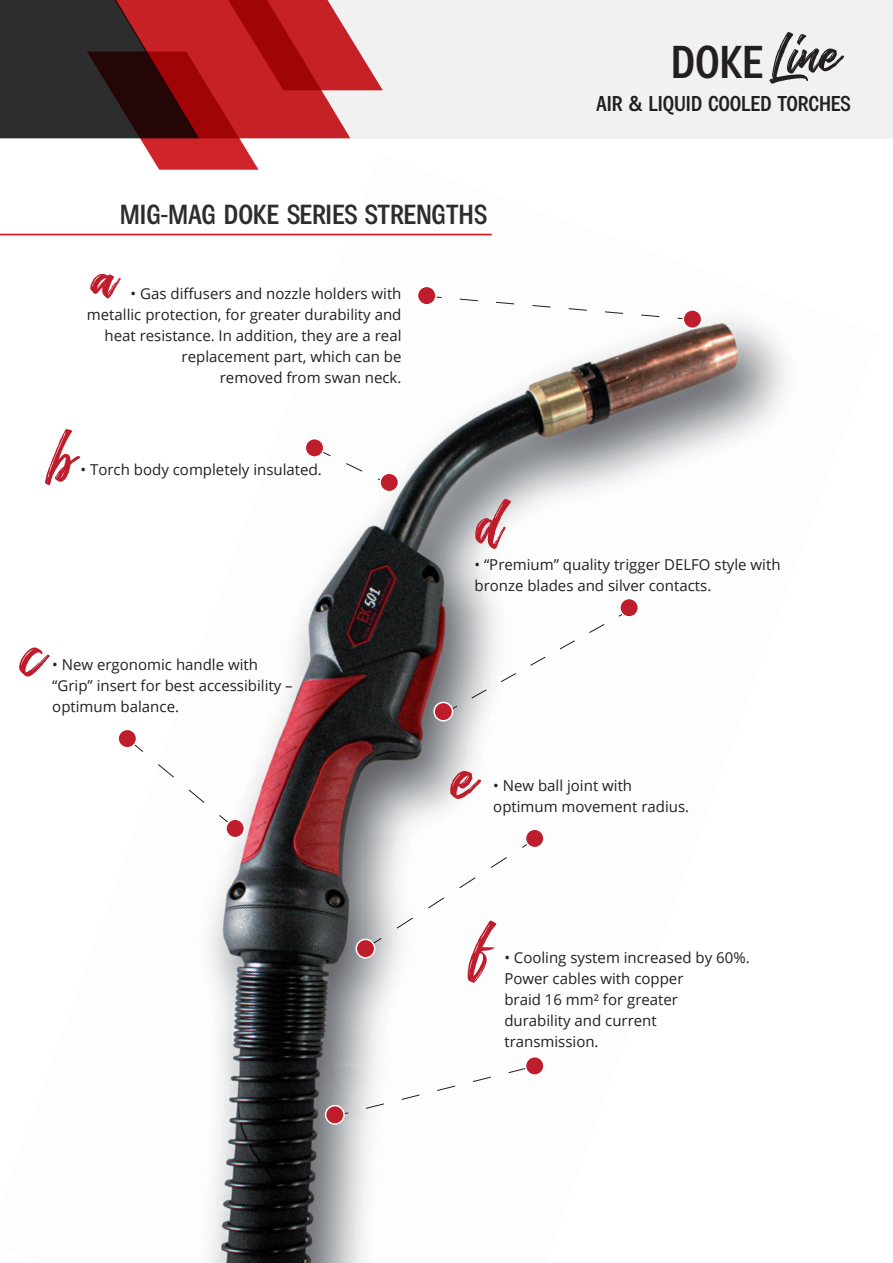
<style>
.page{position:relative;width:893px;height:1263px;background:#fff}
.page>*{position:absolute;margin:0;border:0;box-sizing:border-box;transform-origin:0 0}
.t1{font:73.5px "The Historia";color:#be1d2c}
.ISIAN{font:60px "The Historia";color:#231f20}
.ISIAN-2{font:500 45px "Morton";color:#231f20}
.t2{font:500 27px "Morton";letter-spacing:-.01em;color:#2d2d2d}
.Big_Title{font:500 21px "Morton";letter-spacing:-.01em;color:#231f20}
.ISIAN-3{font:15px/21px "Open Sans";color:#231f20}
</style>
<div class="page">
<div style="left:0;top:0;width:893px;height:138px;background:#f1f1f1"></div>
<img style="left:0;top:233px;width:788px;height:1030px">
<svg style="left:0;top:0;width:383px;height:170px"></svg>
<hr style="left:0;top:234px;width:492px;height:1px;background:#d1232a">
<svg style="left:423px;top:295px;width:273px;height:26px"></svg>
<svg style="left:314px;top:447px;width:81px;height:40px"></svg>
<svg style="left:441px;top:607px;width:194px;height:108px"></svg>
<svg style="left:365px;top:836px;width:174px;height:113px"></svg>
<svg style="left:127px;top:738px;width:109px;height:91px"></svg>
<svg style="left:329px;top:1067px;width:198px;height:51px"></svg>
<div style="left:226px;top:819px;width:18px;height:19px;background:#be1d2c;border-radius:50%"></div>
<div style="left:225px;top:818px;width:20px;height:20px;border:2px solid #fff;border-radius:50%"></div>
<div style="left:326px;top:1105px;width:18px;height:19px;background:#be1d2c;border-radius:50%"></div>
<div style="left:325px;top:1105px;width:20px;height:20px;border:2px solid #fff;border-radius:50%"></div>
<div style="left:356px;top:939px;width:19px;height:19px;background:#be1d2c;border-radius:50%"></div>
<div style="left:356px;top:939px;width:19px;height:19px;border:2px solid #fff;border-radius:50%"></div>
<div style="left:525px;top:1057px;width:19px;height:18px;background:#be1d2c;border-radius:50%"></div>
<div style="left:525px;top:1056px;width:20px;height:20px;border:2px solid #fff;border-radius:50%"></div>
<div style="left:525px;top:829px;width:19px;height:19px;background:#be1d2c;border-radius:50%"></div>
<div style="left:525px;top:828px;width:20px;height:20px;border:2px solid #fff;border-radius:50%"></div>
<div style="left:434px;top:702px;width:18px;height:19px;background:#be1d2c;border-radius:50%"></div>
<div style="left:433px;top:702px;width:20px;height:20px;border:2px solid #fff;border-radius:50%"></div>
<div style="left:620px;top:598px;width:18px;height:19px;background:#be1d2c;border-radius:50%"></div>
<div style="left:619px;top:598px;width:20px;height:20px;border:2px solid #fff;border-radius:50%"></div>
<div style="left:380px;top:473px;width:18px;height:19px;background:#be1d2c;border-radius:50%"></div>
<div style="left:379px;top:472px;width:20px;height:20px;border:2px solid #fff;border-radius:50%"></div>
<div style="left:305px;top:439px;width:19px;height:18px;background:#be1d2c;border-radius:50%"></div>
<div style="left:305px;top:438px;width:19px;height:20px;border:2px solid #fff;border-radius:50%"></div>
<div style="left:417px;top:286px;width:19px;height:19px;background:#be1d2c;border-radius:50%"></div>
<div style="left:417px;top:286px;width:20px;height:20px;border:2px solid #fff;border-radius:50%"></div>
<div style="left:683px;top:310px;width:19px;height:18px;background:#be1d2c;border-radius:50%"></div>
<div style="left:682px;top:309px;width:20px;height:20px;border:2px solid #fff;border-radius:50%"></div>
<div style="left:118px;top:729px;width:19px;height:19px;background:#be1d2c;border-radius:50%"></div>
<div style="left:117px;top:729px;width:20px;height:19px;border:2px solid #fff;border-radius:50%"></div>
<p class="ISIAN" style="left:774px;top:15px;width:69px">Line</p>
<p class="ISIAN-2" style="left:670px;top:23px;width:95px">DOKE</p>
<p class="t2" style="left:120px;top:191px;width:369px">MIG-MAG DOKE SERIES STRENGTHS</p>
<p class="t1" style="left:94px;top:229px;width:26px">a</p>
<p class="ISIAN-3" style="left:131px;top:282px;width:272px">• Gas diffusers and nozzle holders with</p>
<p class="ISIAN-3" style="left:87px;top:303px;width:316px;text-align:right">metallic protection, for greater durability and heat resistance. In addition, they are a real replacement part, which can be</p>
<p class="ISIAN-3" style="left:220px;top:366px;width:183px">removed from swan neck.</p>
<p class="t1" style="left:53px;top:407px;width:24px">b</p>
<p class="ISIAN-3" style="left:81px;top:459px;width:243px">• Torch body completely insulated.</p>
<p class="t1" style="left:476px;top:478px;width:28px">d</p>
<p class="Big_Title" style="left:596px;top:85px;width:256px">AIR &amp; LIQUID COOLED TORCHES</p>
<p class="t1" style="left:23px;top:606px;width:24px">c</p>
<p class="ISIAN-3" style="left:52px;top:654px;width:207px">• New ergonomic handle with</p>
<p class="ISIAN-3" style="left:52px;top:675px;width:242px">“Grip” insert for best accessibility – optimum balance.</p>
<p class="ISIAN-3" style="left:474px;top:554px;width:308px">• “Premium” quality trigger DELFO style with bronze blades and silver contacts.</p>
<p class="t1" style="left:452px;top:730px;width:26px">e</p>
<p class="ISIAN-3" style="left:493px;top:775px;width:140px">• New ball joint with</p>
<p class="ISIAN-3" style="left:493px;top:796px;width:197px">optimum movement radius.</p>
<p class="t1" style="left:475px;top:898px;width:18px">f</p>
<p class="ISIAN-3" style="left:504px;top:947px;width:247px">• Cooling system increased by 60%.</p>
<p class="ISIAN-3" style="left:504px;top:968px;width:181px">Power cables with copper</p>
<p class="ISIAN-3" style="left:504px;top:989px;width:175px">braid 16 mm² for greater</p>
<p class="ISIAN-3" style="left:504px;top:1010px;width:154px">durability and current</p>
<p class="ISIAN-3" style="left:504px;top:1031px;width:96px">transmission.</p>
</div>
